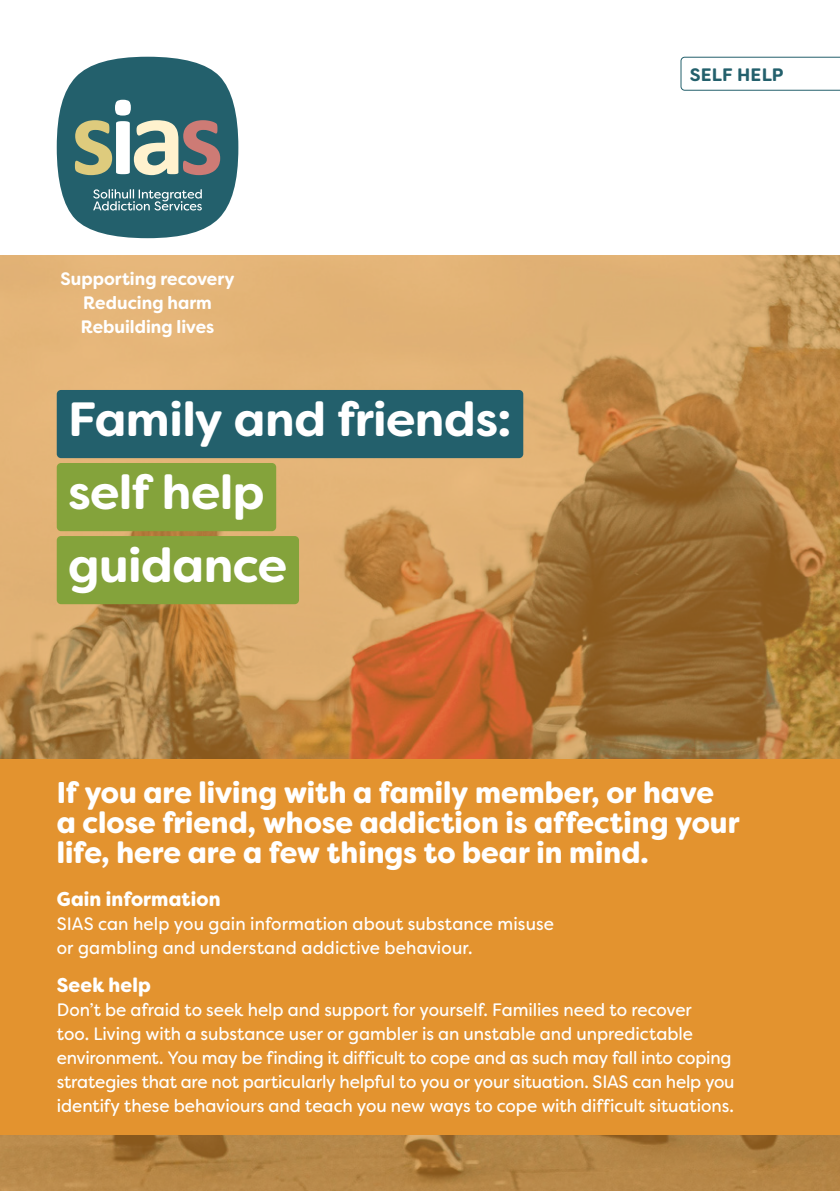
<style>
.page{position:relative;width:840px;height:1191px;background:#fff}
.page>*{position:absolute;margin:0;border:0;box-sizing:border-box;transform-origin:0 0}
.t1{font:700 48px/73px "Filson Soft";letter-spacing:-.01em;color:#fff}
.t2{font:900 30px/30px "Filson Soft";color:#fff;scale:.95 1}
.t3{font:900 20px "Filson Soft";letter-spacing:.005em;color:#fff;scale:.95 1}
.t4{font:18px/24px "Filson Soft";letter-spacing:-.005em;color:#fff;scale:.95 1}
.t5{font:700 18px/24px "Filson Soft";color:#fff;text-align:center;scale:.95 1}
.t6{font:700 18px "Filson Soft";letter-spacing:.015em;color:#23606c}
</style>
<div class="page">
<img style="left:0;top:255px;width:839px;height:936px">
<svg style="left:57px;top:57px;width:181px;height:181px"></svg>
<div style="left:57px;top:390px;width:466px;height:68px;background:#23606c;border-radius:4px"></div>
<div style="left:57px;top:463px;width:219px;height:68px;background:#84a33b;border-radius:4px"></div>
<div style="left:57px;top:536px;width:242px;height:68px;background:#84a33b;border-radius:4px"></div>
<svg style="left:680px;top:57px;width:159px;height:34px"></svg>
<div style="left:0;top:758px;width:839px;height:376px;background:#e3932f"></div>
<p class="t5" style="left:60px;top:267px;width:185px">Supporting recovery<br>Reducing harm<br>Rebuilding lives</p>
<h1 class="t1" style="left:68px;top:383px;width:445px">Family and friends: self help<br>guidance</h1>
<p class="t6" style="left:689px;top:63px;width:95px">SELF HELP</p>
<h2 class="t2" style="left:57px;top:778px;width:720px">If you are living with a family member, or have a close friend, whose addiction is affecting your life, here are a few things to bear in mind.</h2>
<p class="t3" style="left:57px;top:886px;width:174px">Gain information</p>
<p class="t4" style="left:57px;top:912px;width:524px">SIAS can help you gain information about substance misuse or gambling and understand addictive behaviour.</p>
<p class="t3" style="left:57px;top:971px;width:101px">Seek help</p>
<p class="t4" style="left:57px;top:997px;width:714px">Don’t be afraid to seek help and support for yourself. Families need to recover<br>too. Living with a substance user or gambler is an unstable and unpredictable environment. You may be finding it difficult to cope and as such may fall into coping strategies that are not particularly helpful to you or your situation. SIAS can help you identify these behaviours and teach you new ways to cope with difficult situations.</p>
</div>
